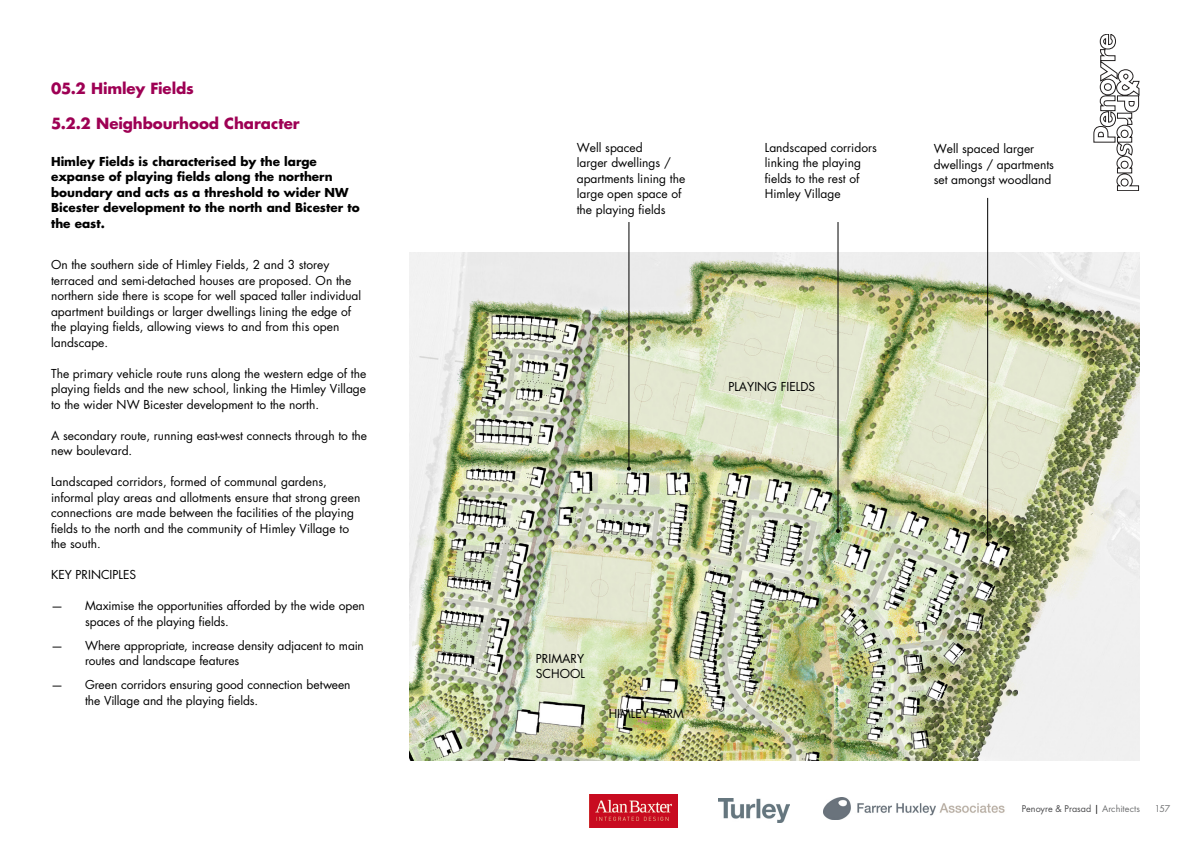
<style>
.page{position:relative;width:1191px;height:842px;background:#fff}
.page>*{position:absolute;margin:0;border:0;box-sizing:border-box;transform-origin:0 0}
.t1{font:700 15px "Futura Std";letter-spacing:-.005em;color:#9e0054}
.t2{font:12px/15.5px "Futura Std";color:#000}
.t3{font:700 12px/15.5px "Futura Std";color:#000}
.t4{font:9px "Futura Std";letter-spacing:.005em;color:#4b4b4d}
.t5{font:9px "Futura Std";color:#707172}
.s1{color:#000}
.s2{color:#707172}
</style>
<div class="page">
<svg style="left:1093px;top:34px;width:46px;height:157px"></svg>
<img style="left:823px;top:797px;width:182px;height:22px">
<img style="left:719px;top:799px;width:71px;height:24px">
<img style="left:590px;top:794px;width:87px;height:33px">
<img style="left:410px;top:253px;width:729px;height:507px">
<hr style="left:837px;top:222px;width:1px;height:309px;background:#000">
<svg style="left:836px;top:529px;width:4px;height:4px"></svg>
<hr style="left:987px;top:198px;width:1px;height:346px;background:#000">
<svg style="left:985px;top:542px;width:4px;height:4px"></svg>
<hr style="left:628px;top:222px;width:1px;height:247px;background:#000">
<svg style="left:627px;top:467px;width:4px;height:4px"></svg>
<p class="t1" style="left:51px;top:78px;width:144px">05.2 Himley Fields</p>
<p class="t1" style="left:51px;top:113px;width:250px">5.2.2 Neighbourhood Character</p>
<p class="t3" style="left:51px;top:153px;width:310px">Himley Fields is characterised by the large expanse of playing fields along the northern boundary and acts as a threshold to wider NW Bicester development to the north and Bicester to the east.</p>
<p class="t2" style="left:51px;top:257px;width:312px">On the southern side of Himley Fields, 2 and 3 storey terraced and semi-detached houses are proposed. On the northern side there is scope for well spaced taller individual apartment buildings or larger dwellings lining the edge of the playing fields, allowing views to and from this open landscape.</p>
<p class="t2" style="left:51px;top:366px;width:317px;text-align:justify">The primary vehicle route runs along the western edge of the playing fields and the new school, linking the Himley Village to the wider NW Bicester development to the north.</p>
<p class="t2" style="left:51px;top:428px;width:317px">A secondary route, running east-west connects through to the new boulevard.</p>
<p class="t2" style="left:51px;top:474px;width:311px">Landscaped corridors, formed of communal gardens, informal play areas and allotments ensure that strong green connections are made between the facilities of the playing fields to the north and the community of Himley Village to the south.</p>
<p class="t2" style="left:51px;top:567px;width:87px">KEY PRINCIPLES</p>
<p class="t2" style="left:85px;top:598px;width:281px;text-indent:-34px">— Maximise the opportunities afforded by the wide open spaces of the playing fields.</p>
<p class="t2" style="left:85px;top:638px;width:280px;text-indent:-34px">— Where appropriate, increase density adjacent to main routes and landscape features</p>
<p class="t2" style="left:85px;top:677px;width:267px;text-indent:-34px">— Green corridors ensuring good connection between the Village and the playing fields.</p>
<p class="t2" style="left:577px;top:140px;width:110px">Well spaced<br>larger dwellings / apartments lining the large open space of the playing fields</p>
<p class="t2" style="left:765px;top:140px;width:113px">Landscaped corridors linking the playing fields to the rest of<br>Himley Village</p>
<p class="t2" style="left:933px;top:141px;width:122px">Well spaced larger dwellings / apartments set amongst woodland</p>
<p class="t2" style="left:728px;top:379px;width:88px">PLAYING FIELDS</p>
<p class="t2" style="left:536px;top:651px;width:51px">PRIMARY<br>SCHOOL</p>
<p class="t2" style="left:609px;top:706px;width:77px">HIMLEY FARM</p>
<p class="t4" style="left:1021px;top:803px;width:120px">Penoyre &amp; Prasad <span class="s1">|</span> <span class="s2">Architects</span></p>
<p class="t5" style="left:1154px;top:803px;width:17px">157</p>
</div>
